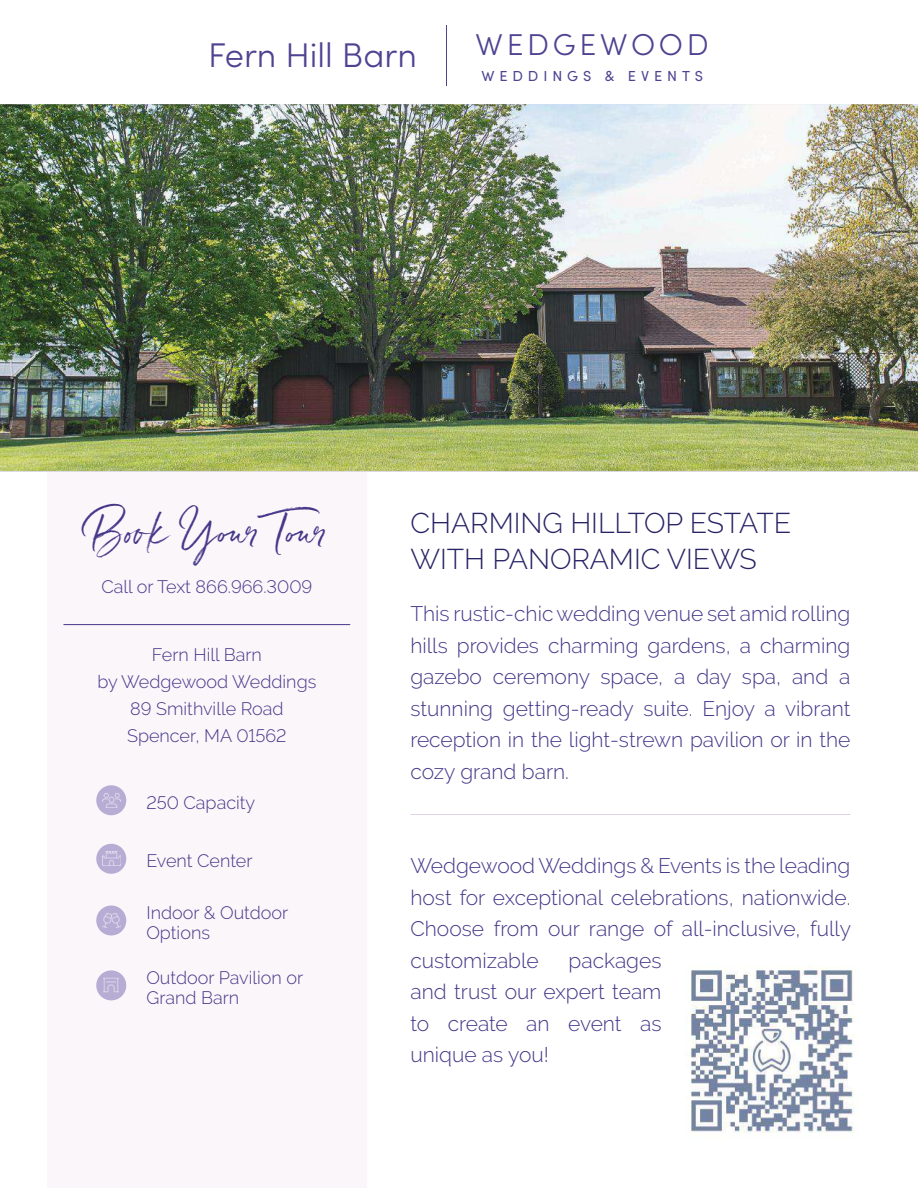
<style>
.page{position:relative;width:918px;height:1188px;background:#fff}
.page>*{position:absolute;margin:0;border:0;box-sizing:border-box;transform-origin:0 0}
.t1{font:37.5px "Belluga";color:#453889}
.t2{font:300 34.35px "Sofia Pro";color:#4d4391}
.t3{font:300 30.15px "Sofia Pro";letter-spacing:.125em;color:#4d4391}
.t4{font:300 28.5px/36px "Raleway";color:#282365}
.t5{font:300 21px/31.5px "Raleway";color:#453889;text-align:justify}
.t6{font:300 18px/27px "Raleway";color:#453889}
.t7{font:14.55px "Sofia Pro";letter-spacing:.34em;color:#4d4391}
</style>
<div class="page">
<div style="left:47px;top:409px;width:320px;height:779px;background:#faf6fa"></div>
<hr style="left:63px;top:624px;width:287px;height:1px;background:#453889">
<div style="left:96px;top:785px;width:30px;height:30px;background:#b6acd4;border-radius:50%"></div>
<img style="left:102px;top:793px;width:18px;height:14px">
<div style="left:96px;top:844px;width:30px;height:30px;background:#b6acd4;border-radius:50%"></div>
<img style="left:102px;top:852px;width:18px;height:14px">
<div style="left:96px;top:905px;width:30px;height:30px;background:#b6acd4;border-radius:50%"></div>
<img style="left:102px;top:913px;width:18px;height:15px">
<div style="left:96px;top:970px;width:30px;height:30px;background:#b6acd4;border-radius:50%"></div>
<img style="left:104px;top:978px;width:15px;height:15px">
<img style="left:0;top:104px;width:918px;height:368px">
<hr style="left:410px;top:814px;width:440px;height:1px;background:#e1d0e6">
<hr style="left:447px;top:25px;width:1px;height:60px;background:#4d4391">
<img style="left:688px;top:965px;width:166px;height:168px">
<h2 class="t2" style="left:208px;top:30px;width:210px">Fern Hill Barn</h2>
<h3 class="t3" style="left:476px;top:22px;width:235px">WEDGEWOOD</h3>
<p class="t7" style="left:481px;top:65px;width:223px">WEDDINGS &amp; EVENTS</p>
<h1 class="t1" style="left:87px;top:509px;width:245px">Book Your Tour</h1>
<p class="t6" style="left:101px;top:573px;width:212px">Call or Text 866.966.3009</p>
<p class="t6" style="left:97px;top:641px;width:220px;text-align:center">Fern Hill Barn<br>by Wedgewood Weddings<br>89 Smithville Road<br>Spencer, MA 01562</p>
<p class="t6" style="left:146px;top:789px;width:110px">250 Capacity</p>
<p class="t6" style="left:146px;top:847px;width:108px">Event Center</p>
<p class="t6" style="left:146px;top:903px;width:143px;line-height:19.5px">Indoor &amp; Outdoor<br>Options</p>
<p class="t6" style="left:146px;top:968px;width:158px;line-height:19.5px">Outdoor Pavilion or<br>Grand Barn</p>
<h3 class="t4" style="left:410px;top:505px;width:382px">CHARMING HILLTOP ESTATE<br>WITH PANORAMIC VIEWS</h3>
<p class="t5" style="left:410px;top:598px;width:442px">This rustic-chic wedding venue set amid rolling hills provides charming gardens, a charming gazebo ceremony space, a day spa, and a stunning getting-ready suite. Enjoy a vibrant reception in the light-strewn pavilion or in the cozy grand barn.</p>
<p class="t5" style="left:410px;top:850px;width:442px">Wedgewood Weddings &amp; Events is the leading host for exceptional celebrations, nationwide.<br>Choose from our range of all-inclusive, fully customizable</p>
<p class="t5" style="left:410px;top:945px;width:253px;text-indent:158px">packages and trust our expert team to create an event as unique as you!</p>
</div>
